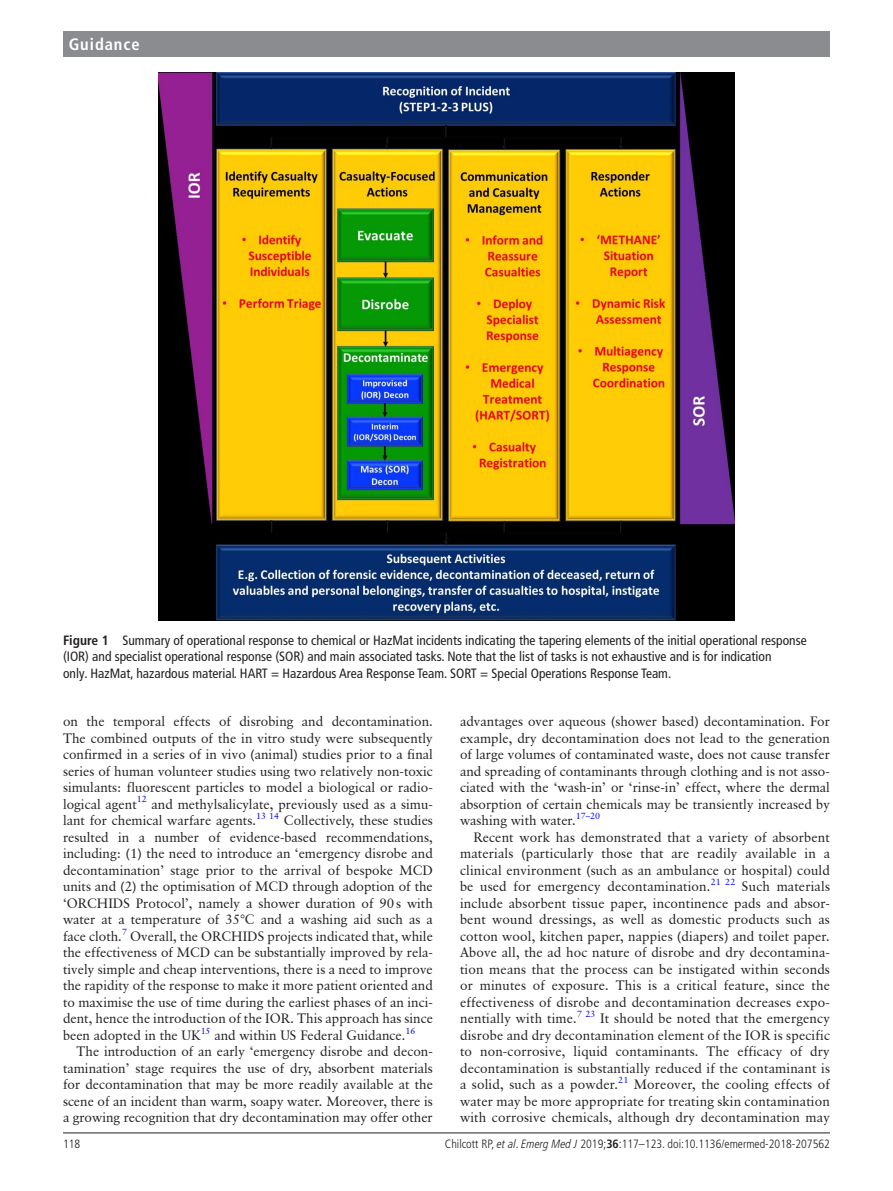
<style>
.page{position:relative;width:893px;height:1191px;background:#fff}
.page>*{position:absolute;margin:0;border:0;box-sizing:border-box;transform-origin:0 0}
.t1{font:700 condensed 16.5px "Frutiger LT Pro";letter-spacing:.055em;color:#fff}
.t2{font:13.5px/16.5px "Classical Garamond BT";color:#231f20;text-align:justify}
.t3{font:condensed 13.5px/16.5px "Frutiger LT Pro";color:#231f20}
.t4{font:300 condensed 12px "Frutiger LT Pro";color:#231f20}
.t5{font:9px "Classical Garamond BT";color:#00f}
.s1{font-weight:700}
.s2{font-style:italic}
</style>
<div class="page">
<hr style="left:63px;top:1132px;width:767px;height:1px;background:#231f20">
<div style="left:63px;top:31px;width:767px;height:25px;background:#8a8c8f"></div>
<img style="left:159px;top:72px;width:575px;height:548px">
<p class="t1" style="left:69px;top:34px;width:72px">Guidance</p>
<p class="t3" style="left:63px;top:631px;width:745px"><span class="s1">Figure 1</span> Summary of operational response to chemical or HazMat incidents indicating the tapering elements of the initial operational response (IOR) and specialist operational response (SOR) and main associated tasks. Note that the list of tasks is not exhaustive and is for indication<br>only. HazMat, hazardous material. HART = Hazardous Area Response Team. SORT = Special Operations Response Team.</p>
<p class="t2" style="left:63px;top:713px;width:371px">on the temporal effects of disrobing and decontamination.<br>The combined outputs of the in vitro study were subsequently confirmed in a series of in vivo (animal) studies prior to a final series of human volunteer studies using two relatively non-toxic simulants: fluorescent particles to model a biological or radio&shy;logical agent<sup>12</sup> and methylsalicylate, previously used as a simu&shy;lant for chemical warfare agents.<sup>13</sup> <sup>14</sup> Collectively, these studies resulted in a number of evidence-based recommendations, including: (1) the need to introduce an ‘emergency disrobe and decontamination’ stage prior to the arrival of bespoke MCD units and (2) the optimisation of MCD through adoption of the ‘ORCHIDS Protocol’, namely a shower duration of 90s with water at a temperature of 35°C and a washing aid such as a face cloth.<sup>7</sup> Overall, the ORCHIDS projects indicated that, while the effectiveness of MCD can be substantially improved by rela&shy;tively simple and cheap interventions, there is a need to improve the rapidity of the response to make it more patient oriented and to maximise the use of time during the earliest phases of an inci&shy;dent, hence the introduction of the IOR. This approach has since been adopted in the UK<sup>15</sup> and within US Federal Guidance.</p>
<p class="t5" style="left:405px;top:1024px;width:11px">16</p>
<p class="t2" style="left:63px;top:1043px;width:371px;text-indent:14px">The introduction of an early ‘emergency disrobe and decon&shy;tamination’ stage requires the use of dry, absorbent materials for decontamination that may be more readily available at the scene of an incident than warm, soapy water. Moreover, there is a growing recognition that dry decontamination may offer other</p>
<p class="t2" style="left:460px;top:713px;width:371px">advantages over aqueous (shower based) decontamination. For example, dry decontamination does not lead to the generation of large volumes of contaminated waste, does not cause transfer and spreading of contaminants through clothing and is not asso&shy;ciated with the ‘wash-in’ or ‘rinse-in’ effect, where the dermal absorption of certain chemicals may be transiently increased by washing with water.<sup>17–20</sup></p>
<p class="t2" style="left:460px;top:828px;width:371px;text-indent:14px">Recent work has demonstrated that a variety of absorbent materials (particularly those that are readily available in a clinical environment (such as an ambulance or hospital) could be used for emergency decontamination.<sup>21</sup> <sup>22</sup></p>
<p class="t2" style="left:460px;top:878px;width:371px;text-indent:282px">Such materials include absorbent tissue paper, incontinence pads and absor&shy;bent wound dressings, as well as domestic products such as cotton wool, kitchen paper, nappies (diapers) and toilet paper.<br>Above all, the ad hoc nature of disrobe and dry decontamina&shy;tion means that the process can be instigated within seconds or minutes of exposure. This is a critical feature, since the effectiveness of disrobe and decontamination decreases expo&shy;nentially with time.<sup>7</sup> <sup>23</sup> It should be noted that the emergency disrobe and dry decontamination element of the IOR is specific to non-corrosive, liquid contaminants. The efficacy of dry decontamination is substantially reduced if the contaminant is a solid, such as a powder.<sup>21</sup> Moreover, the cooling effects of water may be more appropriate for treating skin contamination with corrosive chemicals, although dry decontamination may</p>
<p class="t4" style="left:63px;top:1136px;width:19px">118</p>
<p class="t4" style="left:445px;top:1136px;width:387px">Chilcott RP, <span class="s2">et al</span>. <span class="s2">Emerg Med J</span> 2019;<span class="s1">36</span>:117–123. doi:10.1136/emermed-2018-207562</p>
</div>
